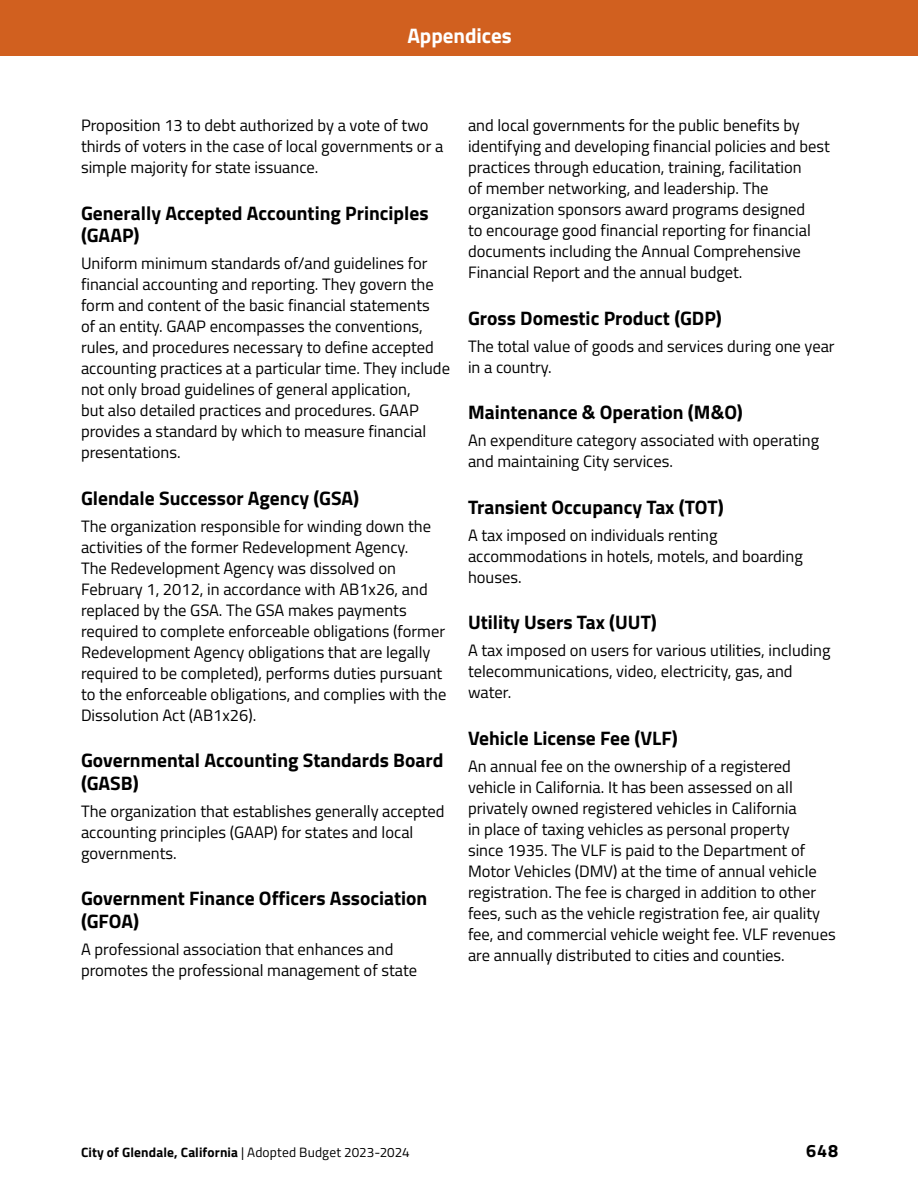
<style>
.page{position:relative;width:918px;height:1188px;background:#fff}
.page>*{position:absolute;margin:0;border:0;box-sizing:border-box;transform-origin:0 0}
.t1{font:700 21px "Titillium Web";color:#fff}
.Heading_3{font:700 19.5px/22.5px "Titillium Web";color:#000}
.t2{font:700 18px "Titillium Web";color:#000}
.t3{font:16.5px/21px "Titillium Web";color:#000}
.t4{font:700 13.5px "Titillium Web";letter-spacing:.01em;color:#000}
.s1{font-weight:400}
</style>
<div class="page">
<div style="left:0;top:0;width:918px;height:56px;background:#d1601f"></div>
<p class="t1" style="left:407px;top:19px;width:106px">Appendices</p>
<p class="t3" style="left:81px;top:114px;width:364px">Proposition 13 to debt authorized by a vote of two thirds of voters in the case of local governments or a simple majority for state issuance.</p>
<h5 class="Heading_3" style="left:81px;top:201px;width:349px">Generally Accepted Accounting Principles (GAAP)</h5>
<p class="t3" style="left:81px;top:252px;width:371px">Uniform minimum standards of/and guidelines for financial accounting and reporting. They govern the form and content of the basic financial statements<br>of an entity. GAAP encompasses the conventions, rules, and procedures necessary to define accepted accounting practices at a particular time. They include not only broad guidelines of general application,<br>but also detailed practices and procedures. GAAP provides a standard by which to measure financial presentations.</p>
<h5 class="Heading_3" style="left:81px;top:486px;width:280px">Glendale Successor Agency (GSA)</h5>
<p class="t3" style="left:81px;top:515px;width:367px">The organization responsible for winding down the activities of the former Redevelopment Agency.<br>The Redevelopment Agency was dissolved on February 1, 2012, in accordance with AB1x26, and replaced by the GSA. The GSA makes payments required to complete enforceable obligations (former Redevelopment Agency obligations that are legally required to be completed), performs duties pursuant to the enforceable obligations, and complies with the Dissolution Act (AB1x26).</p>
<h5 class="Heading_3" style="left:81px;top:748px;width:364px">Governmental Accounting Standards Board (GASB)</h5>
<p class="t3" style="left:81px;top:800px;width:365px">The organization that establishes generally accepted accounting principles (GAAP) for states and local governments.</p>
<h5 class="Heading_3" style="left:81px;top:886px;width:348px">Government Finance Officers Association (GFOA)</h5>
<p class="t3" style="left:81px;top:938px;width:338px">A professional association that enhances and promotes the professional management of state</p>
<p class="t3" style="left:468px;top:114px;width:364px">and local governments for the public benefits by identifying and developing financial policies and best practices through education, training, facilitation<br>of member networking, and leadership. The organization sponsors award programs designed<br>to encourage good financial reporting for financial documents including the Annual Comprehensive Financial Report and the annual budget.</p>
<h5 class="Heading_3" style="left:468px;top:306px;width:255px">Gross Domestic Product (GDP)</h5>
<p class="t3" style="left:468px;top:335px;width:368px">The total value of goods and services during one year in a country.</p>
<h5 class="Heading_3" style="left:468px;top:400px;width:276px">Maintenance &amp; Operation (M&amp;O)</h5>
<p class="t3" style="left:468px;top:429px;width:353px">An expenditure category associated with operating and maintaining City services.</p>
<h5 class="Heading_3" style="left:468px;top:495px;width:257px">Transient Occupancy Tax (TOT)</h5>
<p class="t3" style="left:468px;top:524px;width:336px">A tax imposed on individuals renting accommodations in hotels, motels, and boarding houses.</p>
<h5 class="Heading_3" style="left:468px;top:610px;width:190px">Utility Users Tax (UUT)</h5>
<p class="t3" style="left:468px;top:639px;width:364px">A tax imposed on users for various utilities, including telecommunications, video, electricity, gas, and water.</p>
<h5 class="Heading_3" style="left:468px;top:726px;width:211px">Vehicle License Fee (VLF)</h5>
<p class="t3" style="left:468px;top:755px;width:369px">An annual fee on the ownership of a registered vehicle in California. It has been assessed on all privately owned registered vehicles in California<br>in place of taxing vehicles as personal property<br>since 1935. The VLF is paid to the Department of Motor Vehicles (DMV) at the time of annual vehicle registration. The fee is charged in addition to other fees, such as the vehicle registration fee, air quality fee, and commercial vehicle weight fee. VLF revenues are annually distributed to cities and counties.</p>
<p class="t4" style="left:81px;top:1142px;width:330px">City of Glendale, California <span class="s1">| Adopted Budget 2023-2024</span></p>
<p class="t2" style="left:806px;top:1137px;width:34px">648</p>
</div>
